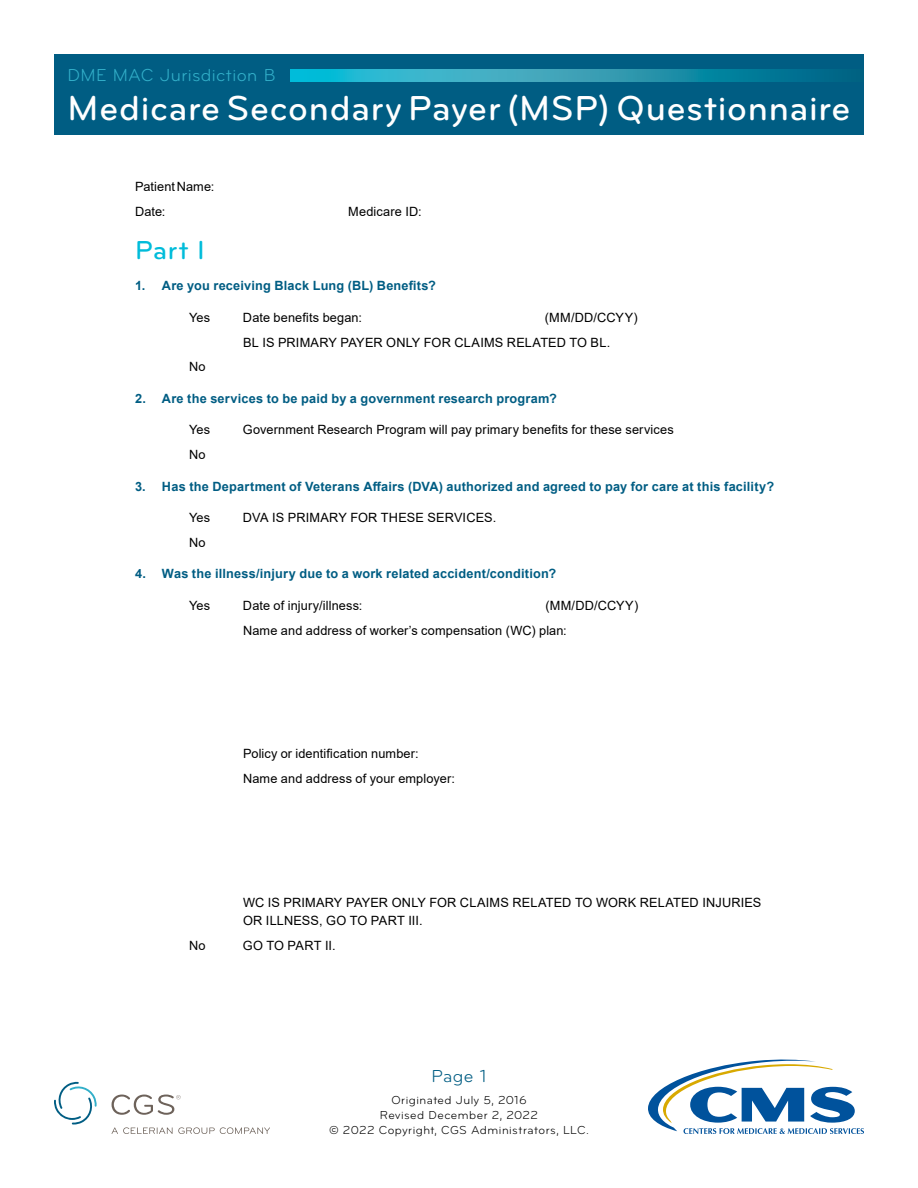
<style>
.page{position:relative;width:918px;height:1188px;background:#fff}
.page>*{position:absolute;margin:0;border:0;box-sizing:border-box;transform-origin:0 0}
.t1{font:500 36px "Bryant Pro";letter-spacing:.02em;color:#fff}
.t2{font:500 27px "Bryant Pro";color:#00bcda}
.t3{font:18px "Bryant Pro";letter-spacing:.025em;color:#32afc9}
.t4{font:18px "Bryant Pro";color:#005d83}
.t5{font:12.75px/24.8px "Arial";letter-spacing:.01em;color:#000}
.t6{font:700 12.75px "Arial";letter-spacing:.015em;color:#005d83}
.t7{font:12px/15px "Bryant Pro";letter-spacing:.04em;color:#000;text-align:center}
</style>
<div class="page">
<div style="left:54px;top:54px;width:810px;height:81px;background:#005d83"></div>
<svg style="left:54px;top:1082px;width:43px;height:43px"></svg>
<svg style="left:112px;top:1127px;width:158px;height:7px"></svg>
<svg style="left:112px;top:1095px;width:69px;height:20px"></svg>
<svg style="left:648px;top:1060px;width:216px;height:74px"></svg>
<svg style="left:290px;top:69px;width:543px;height:13px;background:#239db6"></svg>
<h3 class="t3" style="left:68px;top:64px;width:209px">DME MAC Jurisdiction B</h3>
<h1 class="t1" style="left:68px;top:86px;width:785px">Medicare Secondary Payer (MSP) Questionnaire</h1>
<p class="t5" style="left:135px;top:174px;width:81px">Patient Name:<br>Date:</p>
<p class="t5" style="left:348px;top:199px;width:75px">Medicare ID:</p>
<h2 class="t2" style="left:135px;top:233px;width:72px">Part I</h2>
<p class="t6" style="left:135px;top:277px;width:302px">1. Are you receiving Black Lung (BL) Benefits?</p>
<p class="t5" style="left:189px;top:305px;width:23px">Yes</p>
<p class="t5" style="left:243px;top:305px;width:120px">Date benefits began:</p>
<p class="t5" style="left:243px;top:305px;width:396px;text-indent:302px">(MM/DD/CCYY)<br>BL IS PRIMARY PAYER ONLY FOR CLAIMS RELATED TO BL.</p>
<p class="t5" style="left:189px;top:354px;width:18px">No</p>
<p class="t6" style="left:135px;top:389px;width:423px">2. Are the services to be paid by a government research program?</p>
<p class="t5" style="left:189px;top:417px;width:23px">Yes</p>
<p class="t5" style="left:243px;top:417px;width:432px">Government Research Program will pay primary benefits for these services</p>
<p class="t5" style="left:189px;top:442px;width:18px">No</p>
<p class="t6" style="left:135px;top:477px;width:641px">3. Has the Department of Veterans Affairs (DVA) authorized and agreed to pay for care at this facility?</p>
<p class="t5" style="left:189px;top:505px;width:23px">Yes</p>
<p class="t5" style="left:243px;top:505px;width:255px">DVA IS PRIMARY FOR THESE SERVICES.</p>
<p class="t5" style="left:189px;top:530px;width:18px">No</p>
<p class="t6" style="left:135px;top:565px;width:423px">4. Was the illness/injury due to a work related accident/condition?</p>
<p class="t5" style="left:189px;top:593px;width:23px">Yes</p>
<p class="t5" style="left:243px;top:593px;width:121px">Date of injury/illness:</p>
<p class="t5" style="left:243px;top:593px;width:397px;text-indent:302px">(MM/DD/CCYY)<br>Name and address of worker’s compensation (WC) plan:</p>
<p class="t5" style="left:243px;top:741px;width:214px">Policy or identification number:<br>Name and address of your employer:</p>
<p class="t5" style="left:243px;top:893px;width:520px;line-height:18px">WC IS PRIMARY PAYER ONLY FOR CLAIMS RELATED TO WORK RELATED INJURIES<br>OR ILLNESS, GO TO PART III.</p>
<p class="t5" style="left:189px;top:933px;width:18px">No</p>
<p class="t5" style="left:243px;top:933px;width:94px">GO TO PART II.</p>
<h3 class="t4" style="left:432px;top:1066px;width:56px">Page 1</h3>
<p class="t7" style="left:329px;top:1093px;width:261px">Originated July 5, 2016<br>Revised December 2, 2022<br>© 2022 Copyright, CGS Administrators, LLC.</p>
</div>
